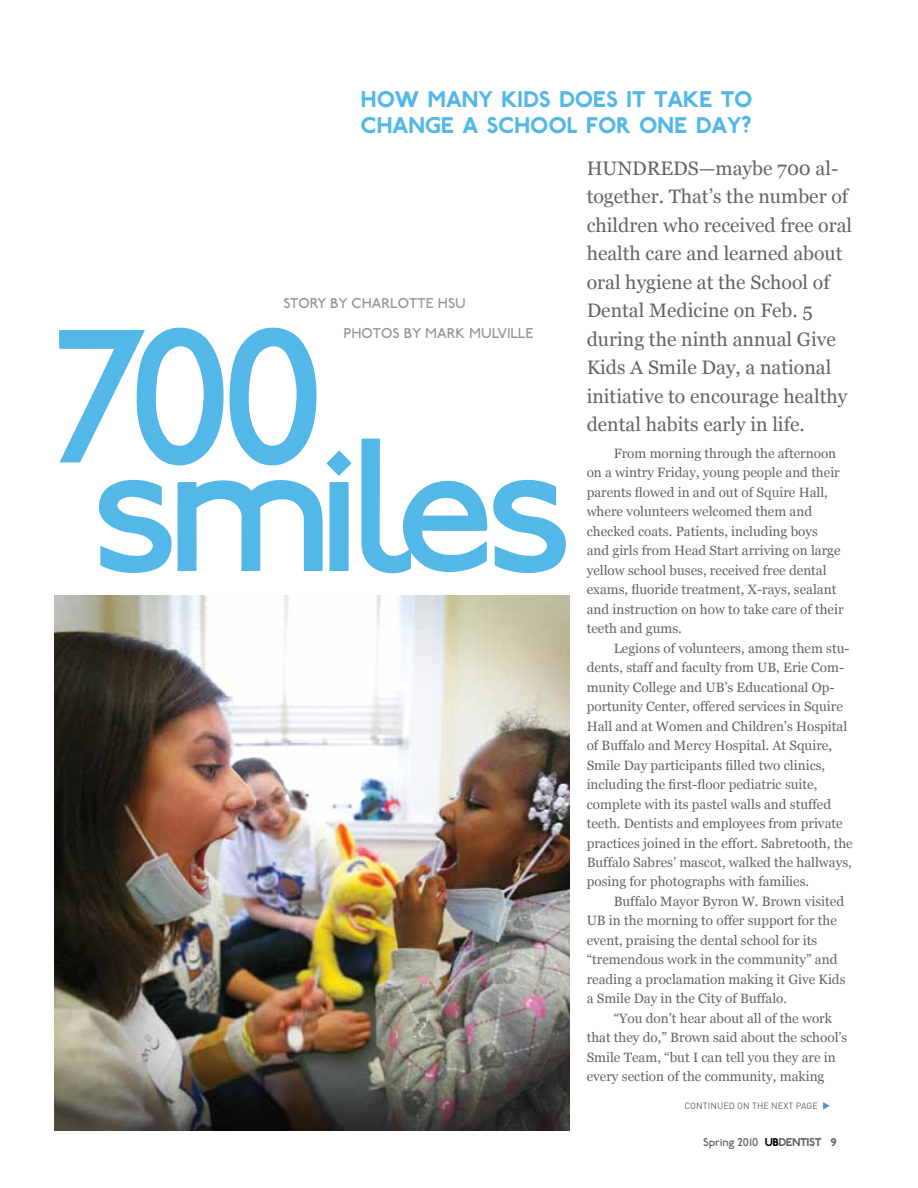
<style>
.page{position:relative;width:918px;height:1188px;background:#fff}
.page>*{position:absolute;margin:0;border:0;box-sizing:border-box;transform-origin:0 0}
.t1{font:200.7px "P22 Johnston Underground";letter-spacing:-.08em;color:#53b7e8}
.t2{font:700 24px/26.2px "P22 Johnston Underground";letter-spacing:-.01em;color:#53b7e8}
.t3{font:19.5px/28.5px "Georgia";color:#636466}
.t4{font:15px "P22 Johnston Underground";color:#939598}
.t5{font:13.5px/19.5px "Georgia";color:#636466}
.t6{font:12px "P22 Johnston Underground";letter-spacing:-.01em;color:#636466}
.t7{font:9px "DIN Pro";color:#636466}
.s1{font-weight:700;color:#000}
.s2{font-weight:700}
</style>
<div class="page">
<img style="left:54px;top:596px;width:516px;height:535px">
<h2 class="t2" style="left:361px;top:85px;width:393px">HOW MANY KIDS DOES IT TAKE TO<br>CHANGE A SCHOOL FOR ONE DAY?</h2>
<p class="t3" style="left:587px;top:154px;width:267px">Hundreds—maybe 700 al&shy;together. That’s the number of children who received free oral health care and learned about oral hygiene at the School of<br>Dental Medicine on Feb. 5 during the ninth annual Give<br>Kids A Smile Day, a national initiative to encourage healthy dental habits early in life.</p>
<p class="t5" style="left:587px;top:444px;width:258px;text-indent:27px">From morning through the afternoon on a wintry Friday, young people and their parents flowed in and out of Squire Hall, where volunteers welcomed them and checked coats. Patients, including boys and girls from Head Start arriving on large yellow school buses, received free dental exams, fluoride treatment, X-rays, sealant and instruction on how to take care of their teeth and gums.</p>
<p class="t5" style="left:587px;top:638px;width:268px;text-indent:27px">Legions of volunteers, among them stu&shy;dents, staff and faculty from UB, Erie Com&shy;munity College and UB’s Educational Op&shy;portunity Center, offered services in Squire Hall and at Women and Children’s Hospital of Buffalo and Mercy Hospital. At Squire, Smile Day participants filled two clinics, including the first-floor pediatric suite, complete with its pastel walls and stuffed teeth. Dentists and employees from private practices joined in the effort. Sabretooth, the Buffalo Sabres’ mascot, walked the hallways, posing for photographs with families.</p>
<p class="t5" style="left:587px;top:892px;width:260px;text-indent:27px">Buffalo Mayor Byron W. Brown visited UB in the morning to offer support for the event, praising the dental school for its “tremendous work in the community” and reading a proclamation making it Give Kids a Smile Day in the City of Buffalo.</p>
<p class="t5" style="left:587px;top:1009px;width:262px;text-indent:27px">“You don’t hear about all of the work that they do,” Brown said about the school’s Smile Team, “but I can tell you they are in every section of the community, making</p>
<p class="t4" style="left:284px;top:295px;width:117px">STORY BY CHARLOTT</p>
<p class="t4" style="left:426px;top:295px;width:22px">E HSU</p>
<p class="t4" style="left:344px;top:325px;width:29px">PHOTOS</p>
<p class="t4" style="left:404px;top:325px;width:76px">BY MARK MULV</p>
<p class="t4" style="left:507px;top:325px;width:28px">ILLE</p>
<h1 class="t1" style="left:51px;top:282px;width:275px">700</h1>
<h1 class="t1" style="left:91px;top:391px;width:484px">SMILES</h1>
<p class="t7" style="left:684px;top:1100px;width:7px">CON</p>
<p class="t7" style="left:703px;top:1100px;width:15px">TINUED</p>
<p class="t7" style="left:737px;top:1100px;width:65px">ON THE NEXT PAGE</p>
<p class="t6" style="left:703px;top:1135px;width:135px">SPRING 2010 <span class="s1">UB</span><span class="s2">DENTIST 9</span></p>
</div>
